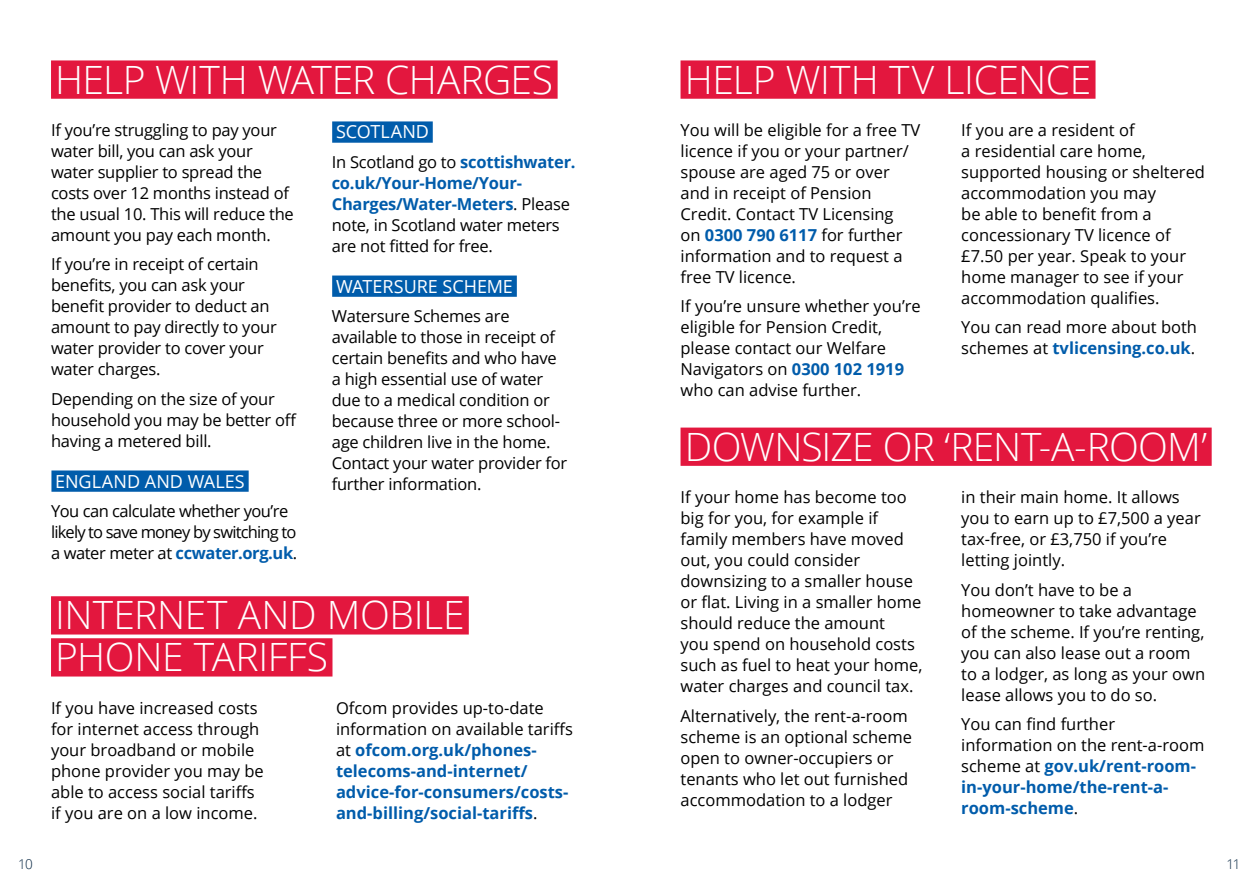
<style>
.page{position:relative;width:1259px;height:893px;background:#fff}
.page>*{position:absolute;margin:0;border:0;box-sizing:border-box;transform-origin:0 0}
.t1{font:300 39px "Open Sans";letter-spacing:-.01em;color:#fff}
.t2{font:18px "Open Sans";letter-spacing:-.005em;color:#fff}
.t3{font:16.5px/21px "Open Sans";color:#000}
.t4{font:700 16.5px/21px "Open Sans";color:#005cab}
.t5{font:16.5px/21px "Open Sans";letter-spacing:-.03em;color:#000}
.t6{font:300 13.5px "Open Sans";color:#042440}
.s1{font-weight:700;color:#005cab}
.s2{font-weight:400;color:#000}
</style>
<div class="page">
<div style="left:51px;top:60px;width:506px;height:39px;background:#e3173e"></div>
<div style="left:51px;top:470px;width:198px;height:22px;background:#005cab"></div>
<div style="left:332px;top:121px;width:101px;height:22px;background:#005cab"></div>
<div style="left:332px;top:276px;width:185px;height:21px;background:#005cab"></div>
<div style="left:51px;top:596px;width:418px;height:38px;background:#e3173e"></div>
<div style="left:51px;top:638px;width:281px;height:38px;background:#e3173e"></div>
<div style="left:680px;top:60px;width:415px;height:39px;background:#e3173e"></div>
<div style="left:680px;top:428px;width:531px;height:38px;background:#e3173e"></div>
<h1 class="t1" style="left:55px;top:53px;width:499px">HELP WITH WATER CHARGES</h1>
<p class="t3" style="left:51px;top:119px;width:244px">If you’re struggling to pay your water bill, you can ask your water supplier to spread the costs over 12 months instead of the usual 10. This will reduce the amount you pay each month.</p>
<p class="t3" style="left:51px;top:253px;width:227px">If you’re in receipt of certain benefits, you can ask your benefit provider to deduct an amount to pay directly to your water provider to cover your water charges.</p>
<p class="t3" style="left:51px;top:388px;width:247px">Depending on the size of your household you may be better off having a metered bill.</p>
<h2 class="t2" style="left:55px;top:469px;width:191px">ENGLAND AND WALES</h2>
<p class="t5" style="left:51px;top:500px;width:248px">You can calculate whether you’re likely to save money by switching to a water meter at <span class="s1">ccwater.org.uk</span>.</p>
<h2 class="t2" style="left:336px;top:120px;width:94px">SCOTLAND</h2>
<p class="t3" style="left:332px;top:151px;width:245px">In Scotland go to <span class="s1">scottishwater. co.uk/Your-Home/Your-<br>Charges/Water-Meters</span>. Please note, in Scotland water meters are not fitted for free.</p>
<h2 class="t2" style="left:336px;top:274px;width:178px">WATERSURE SCHEME</h2>
<p class="t3" style="left:332px;top:305px;width:237px">Watersure Schemes are available to those in receipt of certain benefits and who have a high essential use of water due to a medical condition or because three or more school&shy;age children live in the home.<br>Contact your water provider for further information.</p>
<h1 class="t1" style="left:55px;top:588px;width:411px">INTERNET AND MOBILE</h1>
<h1 class="t1" style="left:55px;top:630px;width:274px">PHONE TARIFFS</h1>
<p class="t3" style="left:51px;top:697px;width:214px">If you have increased costs for internet access through your broadband or mobile phone provider you may be able to access social tariffs if you are on a low income.</p>
<p class="t4" style="left:336px;top:697px;width:238px"><span class="s2">Ofcom provides up-to-date information on available tariffs at</span> ofcom.org.uk/phones&shy;telecoms-and-internet/ advice-for-consumers/costs&shy;and-billing/social-tariffs<span class="s2">.</span></p>
<h1 class="t1" style="left:685px;top:53px;width:408px">HELP WITH TV LICENCE</h1>
<p class="t3" style="left:680px;top:119px;width:241px">You will be eligible for a free TV licence if you or your partner/ spouse are aged 75 or over and in receipt of Pension<br>Credit. Contact TV Licensing<br>on <span class="s1">0300 790 6117</span> for further information and to request a free TV licence.</p>
<p class="t3" style="left:680px;top:295px;width:242px">If you’re unsure whether you’re eligible for Pension Credit, please contact our Welfare<br>Navigators on <span class="s1">0300 102 1919 </span>who can advise further.</p>
<p class="t3" style="left:961px;top:119px;width:245px">If you are a resident of<br>a residential care home, supported housing or sheltered accommodation you may<br>be able to benefit from a concessionary TV licence of £7.50 per year. Speak to your home manager to see if your accommodation qualifies.</p>
<p class="t3" style="left:961px;top:316px;width:237px">You can read more about both schemes at <span class="s1">tvlicensing.co.uk</span>.</p>
<h1 class="t1" style="left:685px;top:420px;width:524px">DOWNSIZE OR ‘RENT-A-ROOM’</h1>
<p class="t3" style="left:680px;top:486px;width:243px">If your home has become too big for you, for example if family members have moved out, you could consider downsizing to a smaller house or flat. Living in a smaller home should reduce the amount<br>you spend on household costs such as fuel to heat your home, water charges and council tax.</p>
<p class="t3" style="left:680px;top:705px;width:233px">Alternatively, the rent-a-room scheme is an optional scheme open to owner-occupiers or tenants who let out furnished accommodation to a lodger</p>
<p class="t3" style="left:961px;top:486px;width:241px">in their main home. It allows you to earn up to £7,500 a year tax-free, or £3,750 if you’re letting jointly.</p>
<p class="t3" style="left:961px;top:579px;width:245px">You don’t have to be a homeowner to take advantage of the scheme. If you’re renting, you can also lease out a room to a lodger, as long as your own lease allows you to do so.</p>
<p class="t3" style="left:961px;top:713px;width:245px">You can find further information on the rent-a-room scheme at <span class="s1">gov.uk/rent-room&shy;in-your-home/the-rent-a&shy;room-scheme</span>.</p>
<p class="t6" style="left:18px;top:855px;width:16px">10</p>
<p class="t6" style="left:1226px;top:855px;width:16px">11</p>
</div>
